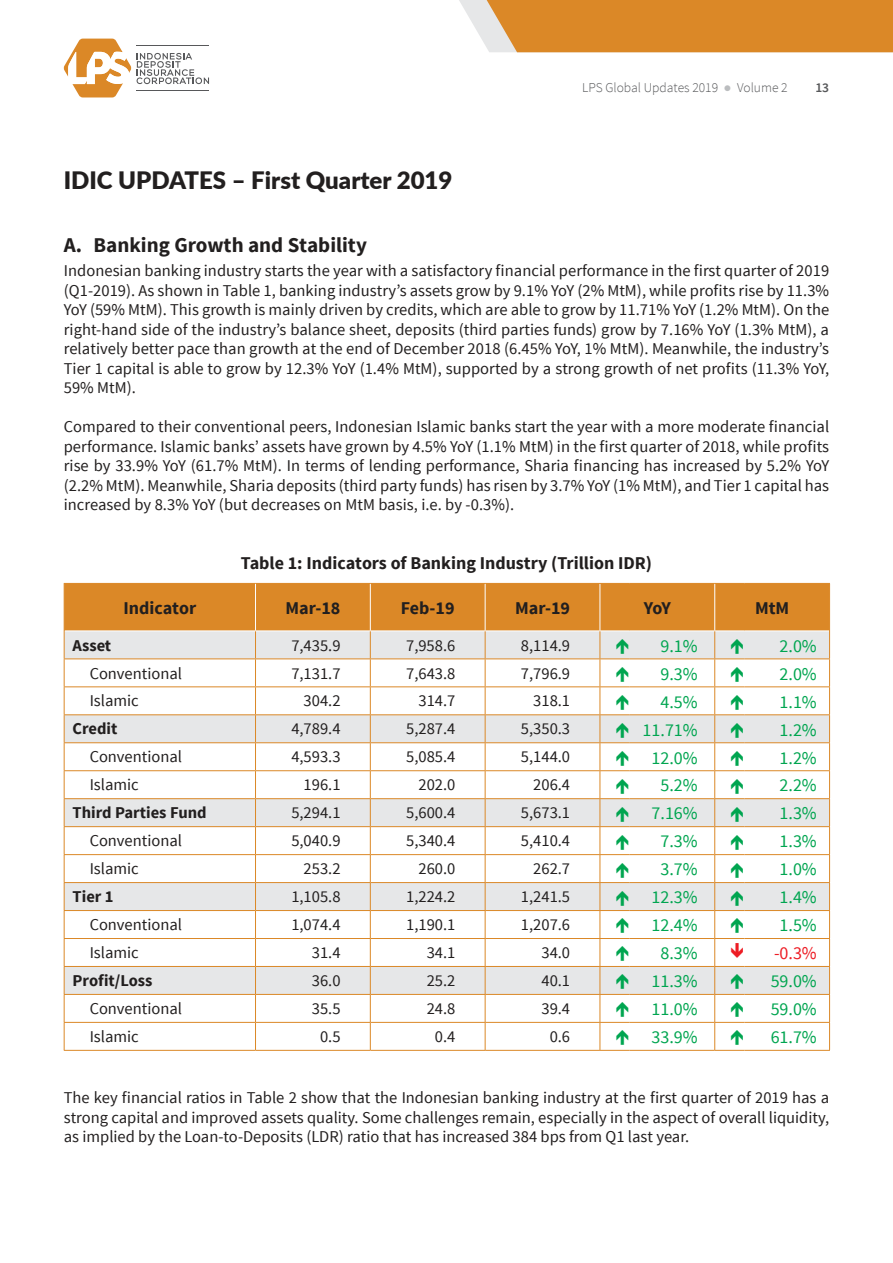
<style>
.page{position:relative;width:893px;height:1263px;background:#fff}
.page>*{position:absolute;margin:0;border:0;box-sizing:border-box;transform-origin:0 0}
.t1{font:900 24px "Lato";color:#221f1f}
.t2{font:700 21px "Source Sans Pro";color:#221f1f}
.t3{font:18px "Source Sans Pro";color:#00a550}
.t4{font:700 18px "Source Sans Pro";color:#221f1f}
.t5{font:18px "Source Sans Pro";color:#ed1c24}
.t6{font:16.5px/19.5px "Source Sans Pro";color:#221f1f;text-align:justify}
.t7{font:700 16.5px "Source Sans Pro";color:#221f1f}
.t8{font:300 13.5px "Source Sans Pro";color:#57585a}
.t9{font:600 13.5px "Source Sans Pro";color:#57585a}
.s1{font-family:"Arial";font-weight:400;color:#bbbdbf}
</style>
<div class="page">
<svg style="left:459px;top:0;width:434px;height:52px;background:#dc923a"></svg>
<svg style="left:137px;top:53px;width:72px;height:31px"></svg>
<hr style="left:137px;top:90px;width:72px;height:1px;background:#57585a">
<hr style="left:137px;top:46px;width:72px;height:1px;background:#57585a">
<svg style="left:64px;top:39px;width:67px;height:58px"></svg>
<svg style="left:64px;top:583px;width:766px;height:468px"></svg>
<h1 class="t1" style="left:64px;top:171px;width:390px">IDIC UPDATES – First Quarter 2019</h1>
<p class="t8" style="left:582px;top:83px;width:207px">LPS Global Updates 2019 <span class="s1">●</span> Volume 2</p>
<p class="t9" style="left:815px;top:80px;width:15px">13</p>
<p class="t2" style="left:64px;top:237px;width:305px">A. Banking Growth and Stability</p>
<p class="t6" style="left:64px;top:261px;width:767px">Indonesian banking industry starts the year with a satisfactory financial performance in the first quarter of 2019 (Q1-2019). As shown in Table 1, banking industry’s assets grow by 9.1% YoY (2% MtM), while profits rise by 11.3% YoY (59% MtM). This growth is mainly driven by credits, which are able to grow by 11.71% YoY (1.2% MtM). On the right-hand side of the industry’s balance sheet, deposits (third parties funds) grow by 7.16% YoY (1.3% MtM), a relatively better pace than growth at the end of December 2018 (6.45% YoY, 1% MtM). Meanwhile, the industry’s Tier 1 capital is able to grow by 12.3% YoY (1.4% MtM), supported by a strong growth of net profits (11.3% YoY, 59% MtM).</p>
<p class="t6" style="left:64px;top:417px;width:767px">Compared to their conventional peers, Indonesian Islamic banks start the year with a more moderate financial performance. Islamic banks’ assets have grown by 4.5% YoY (1.1% MtM) in the first quarter of 2018, while profits rise by 33.9% YoY (61.7% MtM). In terms of lending performance, Sharia financing has increased by 5.2% YoY (2.2% MtM). Meanwhile, Sharia deposits (third party funds) has risen by 3.7% YoY (1% MtM), and Tier 1 capital has increased by 8.3% YoY (but decreases on MtM basis, i.e. by -0.3%).</p>
<p class="t4" style="left:241px;top:555px;width:413px">Table 1: Indicators of Banking Industry (Trillion IDR)</p>
<p class="t4" style="left:123px;top:601px;width:74px">Indicator</p>
<p class="t4" style="left:285px;top:601px;width:56px">Mar-18</p>
<p class="t4" style="left:401px;top:601px;width:55px">Feb-19</p>
<p class="t4" style="left:515px;top:601px;width:56px">Mar-19</p>
<p class="t4" style="left:644px;top:601px;width:28px">YoY</p>
<p class="t4" style="left:755px;top:601px;width:36px">MtM</p>
<p class="t7" style="left:73px;top:638px;width:40px">Asset</p>
<p class="t6" style="left:291px;top:636px;width:51px">7,435.9</p>
<p class="t6" style="left:406px;top:636px;width:51px">7,958.6</p>
<p class="t6" style="left:521px;top:636px;width:51px">8,114.9</p>
<p class="t3" style="left:660px;top:638px;width:39px">9.1%</p>
<p class="t3" style="left:780px;top:638px;width:39px">2.0%</p>
<p class="t6" style="left:90px;top:664px;width:94px">Conventional</p>
<p class="t6" style="left:291px;top:664px;width:51px">7,131.7</p>
<p class="t6" style="left:406px;top:664px;width:51px">7,643.8</p>
<p class="t6" style="left:521px;top:664px;width:51px">7,796.9</p>
<p class="t3" style="left:660px;top:666px;width:39px">9.3%</p>
<p class="t3" style="left:780px;top:666px;width:39px">2.0%</p>
<p class="t6" style="left:90px;top:692px;width:51px">Islamic</p>
<p class="t6" style="left:304px;top:692px;width:38px">304.2</p>
<p class="t6" style="left:418px;top:692px;width:38px">314.7</p>
<p class="t6" style="left:533px;top:692px;width:38px">318.1</p>
<p class="t3" style="left:660px;top:694px;width:39px">4.5%</p>
<p class="t3" style="left:780px;top:694px;width:39px">1.1%</p>
<p class="t7" style="left:73px;top:722px;width:46px">Credit</p>
<p class="t6" style="left:291px;top:720px;width:51px">4,789.4</p>
<p class="t6" style="left:406px;top:720px;width:51px">5,287.4</p>
<p class="t6" style="left:521px;top:720px;width:51px">5,350.3</p>
<p class="t3" style="left:643px;top:722px;width:57px">11.71%</p>
<p class="t3" style="left:780px;top:722px;width:39px">1.2%</p>
<p class="t6" style="left:90px;top:748px;width:94px">Conventional</p>
<p class="t6" style="left:291px;top:748px;width:51px">4,593.3</p>
<p class="t6" style="left:406px;top:748px;width:51px">5,085.4</p>
<p class="t6" style="left:521px;top:748px;width:51px">5,144.0</p>
<p class="t3" style="left:652px;top:750px;width:48px">12.0%</p>
<p class="t3" style="left:780px;top:750px;width:39px">1.2%</p>
<p class="t6" style="left:90px;top:776px;width:51px">Islamic</p>
<p class="t6" style="left:304px;top:776px;width:38px">196.1</p>
<p class="t6" style="left:418px;top:776px;width:38px">202.0</p>
<p class="t6" style="left:533px;top:776px;width:38px">206.4</p>
<p class="t3" style="left:660px;top:778px;width:39px">5.2%</p>
<p class="t3" style="left:780px;top:778px;width:39px">2.2%</p>
<p class="t7" style="left:73px;top:806px;width:135px">Third Parties Fund</p>
<p class="t6" style="left:291px;top:804px;width:51px">5,294.1</p>
<p class="t6" style="left:406px;top:804px;width:51px">5,600.4</p>
<p class="t6" style="left:521px;top:804px;width:51px">5,673.1</p>
<p class="t3" style="left:652px;top:806px;width:48px">7.16%</p>
<p class="t3" style="left:780px;top:806px;width:39px">1.3%</p>
<p class="t6" style="left:90px;top:832px;width:94px">Conventional</p>
<p class="t6" style="left:291px;top:832px;width:51px">5,040.9</p>
<p class="t6" style="left:406px;top:832px;width:51px">5,340.4</p>
<p class="t6" style="left:521px;top:832px;width:51px">5,410.4</p>
<p class="t3" style="left:660px;top:834px;width:39px">7.3%</p>
<p class="t3" style="left:780px;top:834px;width:39px">1.3%</p>
<p class="t6" style="left:90px;top:860px;width:51px">Islamic</p>
<p class="t6" style="left:304px;top:860px;width:38px">253.2</p>
<p class="t6" style="left:418px;top:860px;width:38px">260.0</p>
<p class="t6" style="left:533px;top:860px;width:38px">262.7</p>
<p class="t3" style="left:660px;top:862px;width:39px">3.7%</p>
<p class="t3" style="left:780px;top:862px;width:39px">1.0%</p>
<p class="t7" style="left:73px;top:890px;width:42px">Tier 1</p>
<p class="t6" style="left:291px;top:888px;width:51px">1,105.8</p>
<p class="t6" style="left:406px;top:888px;width:51px">1,224.2</p>
<p class="t6" style="left:521px;top:888px;width:51px">1,241.5</p>
<p class="t3" style="left:652px;top:890px;width:48px">12.3%</p>
<p class="t3" style="left:780px;top:890px;width:39px">1.4%</p>
<p class="t6" style="left:90px;top:916px;width:94px">Conventional</p>
<p class="t6" style="left:291px;top:916px;width:51px">1,074.4</p>
<p class="t6" style="left:406px;top:916px;width:51px">1,190.1</p>
<p class="t6" style="left:521px;top:916px;width:51px">1,207.6</p>
<p class="t3" style="left:652px;top:918px;width:48px">12.4%</p>
<p class="t3" style="left:780px;top:918px;width:39px">1.5%</p>
<p class="t6" style="left:90px;top:944px;width:51px">Islamic</p>
<p class="t6" style="left:312px;top:944px;width:30px">31.4</p>
<p class="t6" style="left:427px;top:944px;width:30px">34.1</p>
<p class="t6" style="left:541px;top:944px;width:30px">34.0</p>
<p class="t3" style="left:660px;top:946px;width:39px">8.3%</p>
<p class="t5" style="left:774px;top:946px;width:44px">-0.3%</p>
<p class="t7" style="left:73px;top:970px;width:81px">Profit/Loss</p>
<p class="t6" style="left:312px;top:972px;width:30px">36.0</p>
<p class="t6" style="left:427px;top:972px;width:30px">25.2</p>
<p class="t6" style="left:541px;top:972px;width:30px">40.1</p>
<p class="t3" style="left:652px;top:974px;width:48px">11.3%</p>
<p class="t3" style="left:771px;top:974px;width:48px">59.0%</p>
<p class="t6" style="left:90px;top:1000px;width:94px">Conventional</p>
<p class="t6" style="left:312px;top:1000px;width:30px">35.5</p>
<p class="t6" style="left:427px;top:1000px;width:30px">24.8</p>
<p class="t6" style="left:541px;top:1000px;width:30px">39.4</p>
<p class="t3" style="left:652px;top:1002px;width:48px">11.0%</p>
<p class="t3" style="left:771px;top:1002px;width:48px">59.0%</p>
<p class="t6" style="left:90px;top:1028px;width:51px">Islamic</p>
<p class="t6" style="left:320px;top:1028px;width:22px">0.5</p>
<p class="t6" style="left:435px;top:1028px;width:22px">0.4</p>
<p class="t6" style="left:550px;top:1028px;width:22px">0.6</p>
<p class="t3" style="left:652px;top:1030px;width:48px">33.9%</p>
<p class="t3" style="left:771px;top:1030px;width:48px">61.7%</p>
<p class="t6" style="left:64px;top:1088px;width:767px">The key financial ratios in Table 2 show that the Indonesian banking industry at the first quarter of 2019 has a strong capital and improved assets quality. Some challenges remain, especially in the aspect of overall liquidity, as implied by the Loan-to-Deposits (LDR) ratio that has increased 384 bps from Q1 last year.</p>
</div>
